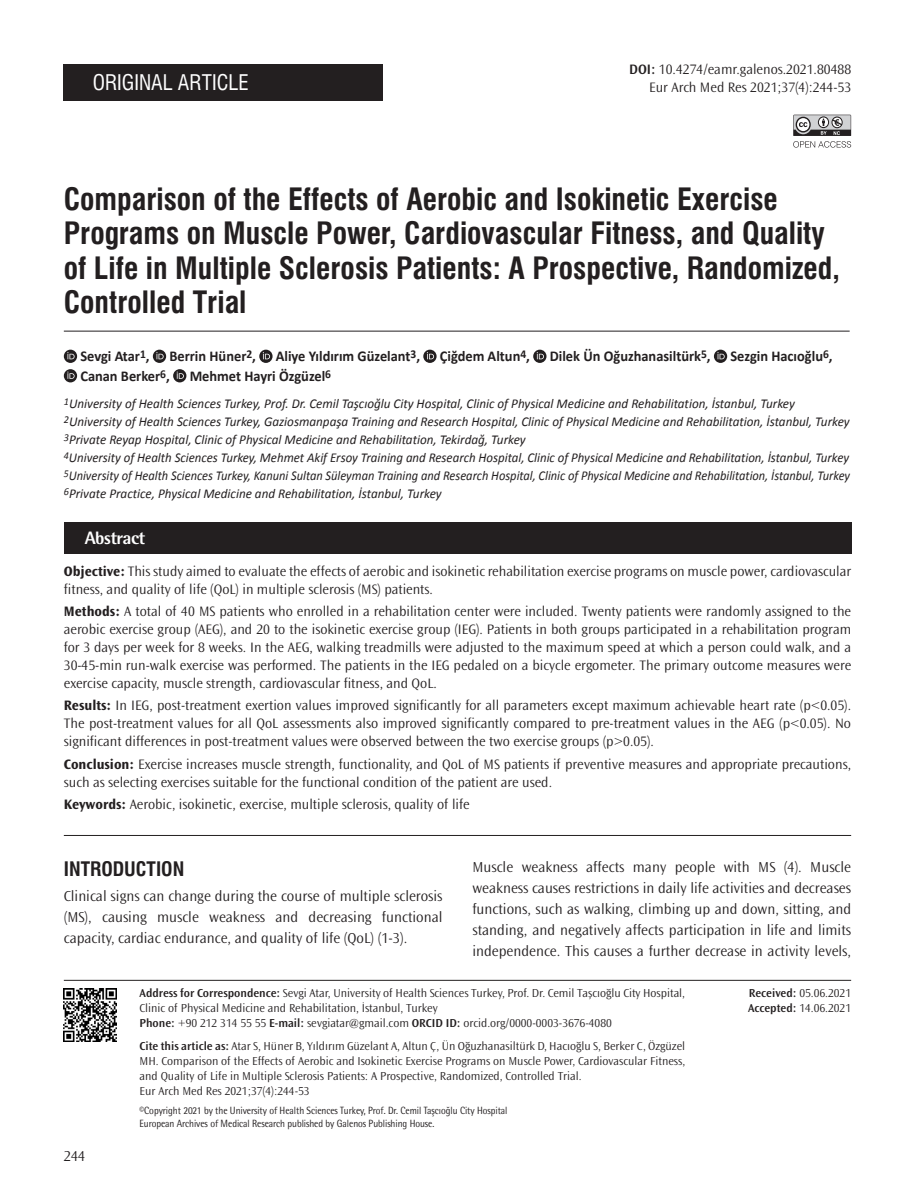
<style>
.page{position:relative;width:915px;height:1191px;background:#fff}
.page>*{position:absolute;margin:0;border:0;box-sizing:border-box;transform-origin:0 0}
.BASLIK{font:30px/34.5px "Swiss Condensed Bold Tr";color:#231f20}
.TARZ{font:21px "Swiss Condensed Tr";color:#fff}
.ARA_BASLIK{font:19.5px "Swiss Condensed Bold Tr";color:#231f20}
.ABSTRACT_YAZI{font:800 18px "Rotis Semi Sans Std";letter-spacing:-.025em;color:#fff}
.YAZI{font:300 15px/21px "Ocean Sans Std";color:#231f20;text-align:justify}
.YAZARLAR{font:700 15px "Calibri";color:#231f20;scale:.96 1}
.OZET{font:300 14.25px/18px "Ocean Sans Std";color:#231f20}
.SAYFA_NO{font:300 14.25px "Ocean Sans Std";color:#231f20}
.KURUM{font:italic 13.5px "Calibri";color:#231f20}
.KURUM-2{font:italic 13.5px "Calibri";color:#231f20;scale:.92 1}
.KURUM-3{font:italic 13.5px "Calibri";color:#231f20;scale:.95 1}
.CİTE_AS{font:300 12px/15px "Ocean Sans Std";color:#231f20;text-align:justify}
.YAZI-2{font:300 12px/15px "Ocean Sans Std";color:#231f20}
.t1{font:10.5px/13.5px "Rotis Semi Sans Std";letter-spacing:-.005em;color:#231f20;scale:.9 1}
.s1{font-weight:600}
.s2{font-weight:700}
</style>
<div class="page">
<svg style="left:64px;top:350px;width:13px;height:13px"></svg>
<svg style="left:67px;top:352px;width:8px;height:7px"></svg>
<svg style="left:153px;top:350px;width:13px;height:13px"></svg>
<svg style="left:156px;top:352px;width:7px;height:7px"></svg>
<svg style="left:259px;top:350px;width:13px;height:13px"></svg>
<svg style="left:263px;top:352px;width:7px;height:7px"></svg>
<svg style="left:423px;top:350px;width:13px;height:13px"></svg>
<svg style="left:426px;top:352px;width:8px;height:7px"></svg>
<svg style="left:533px;top:350px;width:13px;height:13px"></svg>
<svg style="left:536px;top:352px;width:7px;height:7px"></svg>
<svg style="left:713px;top:350px;width:14px;height:13px"></svg>
<svg style="left:717px;top:352px;width:7px;height:7px"></svg>
<svg style="left:64px;top:369px;width:13px;height:13px"></svg>
<svg style="left:67px;top:371px;width:8px;height:8px"></svg>
<svg style="left:173px;top:369px;width:13px;height:13px"></svg>
<svg style="left:177px;top:371px;width:7px;height:8px"></svg>
<hr style="left:64px;top:331px;width:785px;height:1px;background:#231f20">
<div style="left:64px;top:64px;width:319px;height:37px;background:#231f20"></div>
<hr style="left:64px;top:980px;width:786px;height:1px;background:#231f20">
<hr style="left:64px;top:835px;width:786px;height:1px;background:#231f20">
<svg style="left:793px;top:115px;width:57px;height:33px"></svg>
<img style="left:63px;top:988px;width:53px;height:54px">
<div style="left:64px;top:522px;width:786px;height:31px;background:#231f20"></div>
<p class="TARZ" style="left:93px;top:70px;width:158px">ORIGINAL ARTICLE</p>
<p class="OZET" style="left:629px;top:61px;width:223px"><span class="s1">DOI:</span> 10.4274/eamr.galenos.2021.80488</p>
<p class="SAYFA_NO" style="left:649px;top:80px;width:203px">Eur Arch Med Res 2021;37(4):244-53</p>
<p class="BASLIK" style="left:64px;top:182px;width:777px">Comparison of the Effects of Aerobic and Isokinetic Exercise Programs on Muscle Power, Cardiovascular Fitness, and Quality of Life in Multiple Sclerosis Patients: A Prospective, Randomized, Controlled Trial</p>
<p class="YAZARLAR" style="left:80px;top:347px;width:74px">Sevgi Atar<sup>1</sup>,</p>
<p class="YAZARLAR" style="left:169px;top:347px;width:92px">Berrin Hüner<sup>2</sup>,</p>
<p class="YAZARLAR" style="left:276px;top:347px;width:152px">Aliye Yıldırım Güzelant<sup>3</sup>,</p>
<p class="YAZARLAR" style="left:439px;top:347px;width:95px">Çiğdem Altun<sup>4</sup>,</p>
<p class="YAZARLAR" style="left:549px;top:347px;width:169px">Dilek Ün Oğuzhanasiltürk<sup>5</sup>,</p>
<p class="YAZARLAR" style="left:730px;top:347px;width:108px">Sezgin Hacıoğlu<sup>6</sup>,</p>
<p class="YAZARLAR" style="left:80px;top:367px;width:95px">Canan Berker<sup>6</sup>,</p>
<p class="YAZARLAR" style="left:190px;top:367px;width:149px">Mehmet Hayri Özgüzel<sup>6</sup></p>
<p class="KURUM" style="left:64px;top:395px;width:732px"><sup>1</sup>University of Health Sciences Turkey, Prof. Dr. Cemil Taşcıoğlu City Hospital, Clinic of Physical Medicine and Rehabilitation, İstanbul, Turkey</p>
<p class="KURUM" style="left:64px;top:413px;width:787px"><sup>2</sup>University of Health Sciences Turkey, Gaziosmanpaşa Training and Research Hospital, Clinic of Physical Medicine and Rehabilitation, İstanbul, Turkey</p>
<p class="KURUM" style="left:64px;top:431px;width:463px"><sup>3</sup>Private Reyap Hospital, Clinic of Physical Medicine and Rehabilitation, Tekirdağ, Turkey</p>
<p class="KURUM-3" style="left:64px;top:449px;width:827px"><sup>4</sup>University of Health Sciences Turkey, Mehmet Akif Ersoy Training and Research Hospital, Clinic of Physical Medicine and Rehabilitation, İstanbul, Turkey</p>
<p class="KURUM-2" style="left:64px;top:467px;width:855px"><sup>5</sup>University of Health Sciences Turkey, Kanuni Sultan Süleyman Training and Research Hospital, Clinic of Physical Medicine and Rehabilitation, İstanbul, Turkey</p>
<p class="KURUM" style="left:64px;top:485px;width:379px"><sup>6</sup>Private Practice, Physical Medicine and Rehabilitation, İstanbul, Turkey</p>
<p class="ABSTRACT_YAZI" style="left:85px;top:526px;width:62px">Abstract</p>
<p class="OZET" style="left:64px;top:562px;width:788px"><span class="s2">Objective:</span> This study aimed to evaluate the effects of aerobic and isokinetic rehabilitation exercise programs on muscle power, cardiovascular fitness, and quality of life (QoL) in multiple sclerosis (MS) patients.</p>
<p class="OZET" style="left:64px;top:602px;width:788px;text-align:justify"><span class="s2">Methods:</span> A total of 40 MS patients who enrolled in a rehabilitation center were included. Twenty patients were randomly assigned to the aerobic exercise group (AEG), and 20 to the isokinetic exercise group (IEG). Patients in both groups participated in a rehabilitation program for 3 days per week for 8 weeks. In the AEG, walking treadmills were adjusted to the maximum speed at which a person could walk, and a 30-45-min run-walk exercise was performed. The patients in the IEG pedaled on a bicycle ergometer. The primary outcome measures were exercise capacity, muscle strength, cardiovascular fitness, and QoL.</p>
<p class="OZET" style="left:64px;top:696px;width:788px;text-align:justify"><span class="s2">Results:</span> In IEG, post-treatment exertion values improved significantly for all parameters except maximum achievable heart rate (p&lt;0.05).<br>The post-treatment values for all QoL assessments also improved significantly compared to pre-treatment values in the AEG (p&lt;0.05). No significant differences in post-treatment values were observed between the two exercise groups (p&gt;0.05).</p>
<p class="OZET" style="left:64px;top:755px;width:788px"><span class="s2">Conclusion:</span> Exercise increases muscle strength, functionality, and QoL of MS patients if preventive measures and appropriate precautions, such as selecting exercises suitable for the functional condition of the patient are used.</p>
<p class="OZET" style="left:64px;top:795px;width:407px"><span class="s2">Keywords:</span> Aerobic, isokinetic, exercise, multiple sclerosis, quality of life</p>
<p class="ARA_BASLIK" style="left:64px;top:857px;width:122px">INTRODUCTION</p>
<p class="YAZI" style="left:64px;top:886px;width:380px">Clinical signs can change during the course of multiple sclerosis (MS), causing muscle weakness and decreasing functional capacity, cardiac endurance, and quality of life (QoL) (1-3).</p>
<p class="YAZI" style="left:472px;top:857px;width:380px">Muscle weakness affects many people with MS (4). Muscle weakness causes restrictions in daily life activities and decreases functions, such as walking, climbing up and down, sitting, and standing, and negatively affects participation in life and limits independence. This causes a further decrease in activity levels,</p>
<p class="YAZI" style="left:64px;top:1146px;width:23px">244</p>
<p class="YAZI-2" style="left:139px;top:986px;width:547px"><span class="s1">Address for Correspondence:</span> Sevgi Atar, University of Health Sciences Turkey, Prof. Dr. Cemil Taşcıoğlu City Hospital,<br>Clinic of Physical Medicine and Rehabilitation, İstanbul, Turkey</p>
<p class="YAZI-2" style="left:139px;top:1016px;width:473px"><span class="s1">Phone:</span> +90 212 314 55 55 <span class="s1">E-mail:</span> sevgiatar@gmail.com <span class="s1">ORCID ID:</span> orcid.org/0000-0003-3676-4080</p>
<p class="CİTE_AS" style="left:139px;top:1038px;width:547px"><span class="s1">Cite this article as:</span> Atar S, Hüner B, Yıldırım Güzelant A, Altun Ç, Ün Oğuzhanasiltürk D, Hacıoğlu S, Berker C, Özgüzel MH. Comparison of the Effects of Aerobic and Isokinetic Exercise Programs on Muscle Power, Cardiovascular Fitness, and Quality of Life in Multiple Sclerosis Patients: A Prospective, Randomized, Controlled Trial.</p>
<p class="CİTE_AS" style="left:139px;top:1083px;width:171px">Eur Arch Med Res 2021;37(4):244-53</p>
<p class="t1" style="left:139px;top:1103px;width:410px">©Copyright 2021 by the University of Health Sciences Turkey, Prof. Dr. Cemil Taşcıoğlu City Hospital<br>European Archives of Medical Research published by Galenos Publishing House.</p>
<p class="YAZI-2" style="left:748px;top:986px;width:104px"><span class="s1">Received:</span> 05.06.2021</p>
<p class="YAZI-2" style="left:747px;top:1001px;width:105px"><span class="s1">Accepted:</span> 14.06.2021</p>
</div>
